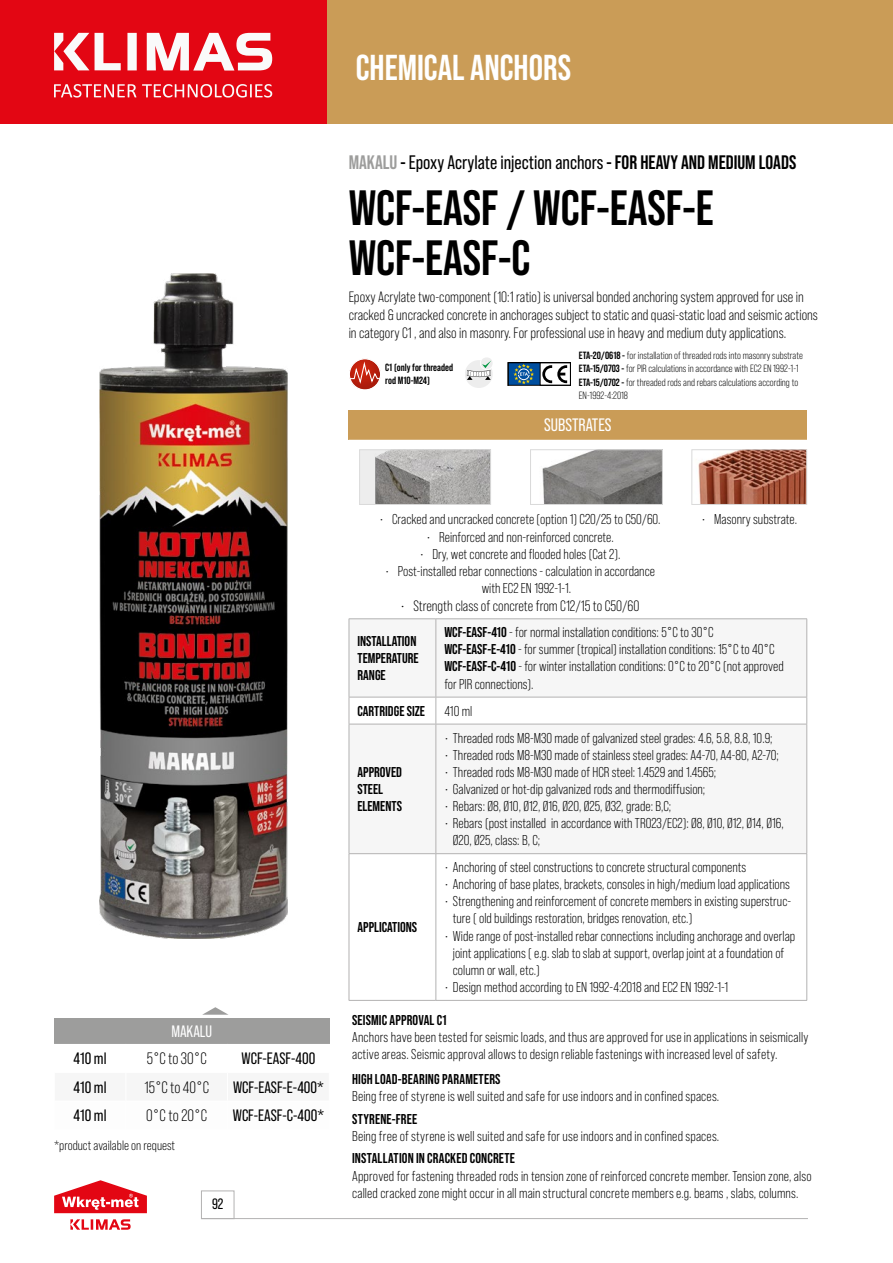
<style>
.page{position:relative;width:893px;height:1263px;background:#fff}
.page>*{position:absolute;margin:0;border:0;box-sizing:border-box;transform-origin:0 0}
.t1{font:700 49.5px/49.5px "Bebas Neue Pro";color:#000}
.t2{font:700 36px "Bebas Neue Pro";color:#fff}
.t3{font:19.5px "Bebas Neue Pro";color:#000}
.t4{font:18px "Bebas Neue Pro";color:#fff}
.t5{font:16.5px "Bebas Neue Pro";color:#000}
.t6{font:16.5px "Bebas Neue Pro";color:#000}
.t7{font:16.5px "Bebas Neue Pro";color:#fff}
.t8{font:15px/18px "Bebas Neue Pro";color:#000}
.t9{font:15px "Bebas Neue Pro";color:#000}
.t10{font:14.25px/17.1px "Bebas Neue Pro";color:#000}
.t11{font:700 14.25px/17.1px "Bebas Neue Pro";color:#000}
.t12{font:13.5px "Bebas Neue Pro";color:#000}
.t13{font:10.5px/13.5px "Bebas Neue Pro";color:#000}
.t14{font:700 10.5px/13.5px "Bebas Neue Pro";color:#000}
.s1{font-weight:700;color:#9d9d9c}
.s2{font-weight:700}
</style>
<div class="page">
<div style="left:201px;top:1191px;width:33px;height:28px;background:#fff;border:1px solid #b3b2b2"></div>
<hr style="left:201px;top:1218px;width:607px;height:1px;background:#b3b2b2">
<svg style="left:70px;top:1219px;width:61px;height:11px"></svg>
<svg style="left:54px;top:1180px;width:93px;height:33px"></svg>
<div style="left:326px;top:0;width:567px;height:124px;background:#ca9c57"></div>
<div style="left:0;top:0;width:326px;height:124px;background:#e30613"></div>
<svg style="left:127px;top:33px;width:10px;height:37px"></svg>
<svg style="left:95px;top:33px;width:26px;height:37px"></svg>
<svg style="left:54px;top:33px;width:35px;height:37px"></svg>
<svg style="left:147px;top:33px;width:125px;height:38px"></svg>
<svg style="left:54px;top:84px;width:82px;height:14px"></svg>
<svg style="left:142px;top:84px;width:130px;height:14px"></svg>
<div style="left:54px;top:1019px;width:275px;height:25px;background:#9d9d9c"></div>
<svg style="left:202px;top:1007px;width:26px;height:8px"></svg>
<svg style="left:350px;top:361px;width:30px;height:28px"></svg>
<div style="left:349px;top:359px;width:32px;height:31px;border:1px solid #fff;border-radius:50%"></div>
<div style="left:349px;top:358px;width:32px;height:33px;border:1px solid #fff;border-radius:50%"></div>
<svg style="left:465px;top:358px;width:28px;height:30px"></svg>
<svg style="left:510px;top:364px;width:58px;height:20px"></svg>
<div style="left:508px;top:362px;width:63px;height:24px;border:1px solid #000"></div>
<div style="left:540px;top:362px;width:31px;height:24px;border:1px solid #000"></div>
<img style="left:99px;top:274px;width:188px;height:664px">
<div style="left:349px;top:410px;width:458px;height:30px;background:#ca9c57"></div>
<img style="left:361px;top:451px;width:128px;height:52px">
<div style="left:359px;top:449px;width:132px;height:56px;border:1px solid #dadada"></div>
<img style="left:542px;top:451px;width:119px;height:52px">
<div style="left:530px;top:449px;width:133px;height:56px;border:1px solid #dadada"></div>
<img style="left:698px;top:451px;width:107px;height:52px">
<div style="left:691px;top:449px;width:116px;height:56px;border:1px solid #dadada"></div>
<div style="left:350px;top:619px;width:456px;height:78px;background:#f6f6f6"></div>
<svg style="left:350px;top:698px;width:456px;height:302px"></svg>
<svg style="left:436px;top:698px;width:1px;height:26px"></svg>
<hr style="left:349px;top:724px;width:87px;height:1px;background:#b3b2b2">
<hr style="left:436px;top:724px;width:371px;height:1px;background:#b3b2b2">
<hr style="left:436px;top:724px;width:1px;height:129px;background:#b3b2b2">
<hr style="left:349px;top:853px;width:87px;height:1px;background:#b3b2b2">
<hr style="left:436px;top:853px;width:371px;height:1px;background:#b3b2b2">
<hr style="left:436px;top:854px;width:1px;height:146px;background:#b3b2b2">
<hr style="left:349px;top:618px;width:87px;height:1px;background:#b3b2b2">
<hr style="left:349px;top:619px;width:1px;height:78px;background:#b3b2b2">
<hr style="left:349px;top:697px;width:87px;height:1px;background:#b3b2b2">
<svg style="left:349px;top:697px;width:1px;height:27px"></svg>
<svg style="left:806px;top:698px;width:1px;height:26px"></svg>
<hr style="left:349px;top:724px;width:1px;height:129px;background:#b3b2b2">
<hr style="left:806px;top:724px;width:1px;height:129px;background:#b3b2b2">
<hr style="left:349px;top:854px;width:1px;height:146px;background:#b3b2b2">
<hr style="left:806px;top:854px;width:1px;height:146px;background:#b3b2b2">
<hr style="left:349px;top:1000px;width:87px;height:1px;background:#b3b2b2">
<hr style="left:436px;top:1000px;width:371px;height:1px;background:#b3b2b2">
<hr style="left:436px;top:618px;width:371px;height:1px;background:#b3b2b2">
<hr style="left:436px;top:619px;width:1px;height:78px;background:#b3b2b2">
<hr style="left:806px;top:619px;width:1px;height:78px;background:#b3b2b2">
<hr style="left:436px;top:697px;width:371px;height:1px;background:#b3b2b2">
<h2 class="t2" style="left:356px;top:47px;width:217px">CHEMICAL ANCHORS</h2>
<h3 class="t3" style="left:349px;top:151px;width:449px"><span class="s1">MAKALU</span> <span class="s2">-</span> Epoxy Acrylate injection anchors <span class="s2">- FOR HEAVY AND MEDIUM LOADS</span></h3>
<h1 class="t1" style="left:349px;top:183px;width:366px">WCF-EASF / WCF-EASF-E<br>WCF-EASF-C</h1>
<p class="t8" style="left:349px;top:288px;width:471px">Epoxy Acrylate two-component (10:1 ratio) is universal bonded anchoring system approved for use in cracked &amp; uncracked concrete in anchorages subject to static and quasi-static load and seismic actions in category C1 , and also in masonry. For professional use in heavy and medium duty applications.</p>
<p class="t14" style="left:385px;top:360px;width:69px">C1 (only for threaded rod M10-M24)</p>
<p class="t13" style="left:579px;top:348px;width:225px"><span class="s2">ETA-20/0618 -</span> for installation of threaded rods into masonry substrate <span class="s2">ETA-15/0703 -</span> for PIR calculations in accordance with EC2 EN 1992-1-1<br><span class="s2">ETA-15/0702 -</span> for threaded rods and rebars calculations according to EN-1992-4:2018</p>
<p class="t4" style="left:544px;top:415px;width:69px">SUBSTRATES</p>
<p class="t7" style="left:171px;top:1022px;width:42px">MAKALU</p>
<p class="t5" style="left:74px;top:1049px;width:34px">410 ml</p>
<p class="t6" style="left:147px;top:1049px;width:61px">5°Cto30°C</p>
<p class="t5" style="left:242px;top:1049px;width:75px">WCF-EASF-400</p>
<p class="t5" style="left:74px;top:1077px;width:34px">410 ml</p>
<p class="t6" style="left:144px;top:1078px;width:66px">15°Cto40°C</p>
<p class="t5" style="left:233px;top:1077px;width:92px">WCF-EASF-E-400*</p>
<p class="t5" style="left:74px;top:1106px;width:34px">410 ml</p>
<p class="t6" style="left:146px;top:1106px;width:62px">0°C to 20°C</p>
<p class="t5" style="left:233px;top:1106px;width:93px">WCF-EASF-C-400*</p>
<p class="t12" style="left:54px;top:1137px;width:123px">*product available on request</p>
<p class="t9" style="left:212px;top:1195px;width:13px">92</p>
<p class="t10" style="left:379px;top:511px;width:283px">• Cracked and uncracked concrete (option 1) C20/25 to C50/60.</p>
<p class="t10" style="left:426px;top:528px;width:189px">• Reinforced and non-reinforced concrete.</p>
<p class="t10" style="left:420px;top:545px;width:202px">• Dry, wet concrete and flooded holes (Cat 2).</p>
<p class="t10" style="left:482px;top:562px;width:175px;text-indent:-97px">• Post-installed rebar connections - calculation in accordance with EC2 EN 1992-1-1.</p>
<p class="t8" style="left:401px;top:597px;width:240px">• Strength class of concrete from C12/15 to C50/60</p>
<p class="t10" style="left:701px;top:511px;width:97px">• Masonry substrate.</p>
<p class="t11" style="left:357px;top:632px;width:63px">INSTALLATION<br>TEMPERATURE<br>RANGE</p>
<p class="t10" style="left:444px;top:624px;width:341px"><span class="s2">WCF-EASF-410</span> - for normal installation conditions: 5°C to 30°C <span class="s2">WCF-EASF-E-410</span> - for summer (tropical) installation conditions: 15°C to 40°C <span class="s2">WCF-EASF-C-410</span> - for winter installation conditions: 0°C to 20°C (not approved for PIR connections).</p>
<p class="t11" style="left:357px;top:702px;width:69px">CARTRIDGE SIZE</p>
<p class="t10" style="left:444px;top:702px;width:29px">410 ml</p>
<p class="t11" style="left:357px;top:763px;width:46px">APPROVED<br>STEEL<br>ELEMENTS</p>
<p class="t10" style="left:444px;top:729px;width:330px">• Threaded rods M8-M30 made of galvanized steel grades: 4.6, 5.8, 8.8, 10.9;</p>
<p class="t10" style="left:444px;top:746px;width:336px">• Threaded rods M8-M30 made of stainless steel grades: A4-70, A4-80, A2-70;</p>
<p class="t10" style="left:444px;top:763px;width:273px">• Threaded rods M8-M30 made of HCR steel: 1.4529 and 1.4565;</p>
<p class="t10" style="left:444px;top:780px;width:262px">• Galvanized or hot-dip galvanized rods and thermodiffusion;</p>
<p class="t10" style="left:444px;top:797px;width:228px">• Rebars: Ø8, Ø10, Ø12, Ø16, Ø20, Ø25, Ø32, grade: B,C;</p>
<p class="t10" style="left:453px;top:815px;width:332px;text-indent:-9px">• Rebars (post installed in accordance with TR023/EC2): Ø8, Ø10, Ø12, Ø14, Ø16,<br>Ø20, Ø25, class: B, C;</p>
<p class="t10" style="left:444px;top:859px;width:303px">• Anchoring of steel constructions to concrete structural components</p>
<p class="t10" style="left:444px;top:876px;width:347px">• Anchoring of base plates, brackets, consoles in high/medium load applications</p>
<p class="t10" style="left:453px;top:893px;width:340px;text-indent:-9px">• Strengthening and reinforcement of concrete members in existing superstruc&shy;ture ( old buildings restoration, bridges renovation, etc.)</p>
<p class="t10" style="left:453px;top:927px;width:344px;text-indent:-9px">• Wide range of post-installed rebar connections including anchorage and overlap joint applications ( e.g. slab to slab at support, overlap joint at a foundation of column or wall, etc.)</p>
<p class="t10" style="left:444px;top:978px;width:285px">• Design method according to EN 1992-4:2018 and EC2 EN 1992-1-1</p>
<p class="t11" style="left:352px;top:1011px;width:96px">SEISMIC APPROVAL C1</p>
<p class="t10" style="left:352px;top:1028px;width:458px">Anchors have been tested for seismic loads, and thus are approved for use in applications in seismically active areas. Seismic approval allows to design reliable fastenings with increased level of safety.</p>
<p class="t11" style="left:352px;top:1070px;width:150px">HIGH LOAD-BEARING PARAMETERS</p>
<p class="t10" style="left:352px;top:1087px;width:369px">Being free of styrene is well suited and safe for use indoors and in confined spaces.</p>
<p class="t11" style="left:352px;top:1110px;width:67px">STYRENE-FREE</p>
<p class="t10" style="left:352px;top:1127px;width:369px">Being free of styrene is well suited and safe for use indoors and in confined spaces.</p>
<p class="t11" style="left:352px;top:1150px;width:164px">INSTALLATION IN CRACKED CONCRETE</p>
<p class="t10" style="left:352px;top:1167px;width:461px">Approved for fastening threaded rods in tension zone of reinforced concrete member. Tension zone, also called cracked zone might occur in all main structural concrete members e.g. beams , slabs, columns.</p>
<p class="t11" style="left:357px;top:918px;width:61px">APPLICATIONS</p>
</div>
